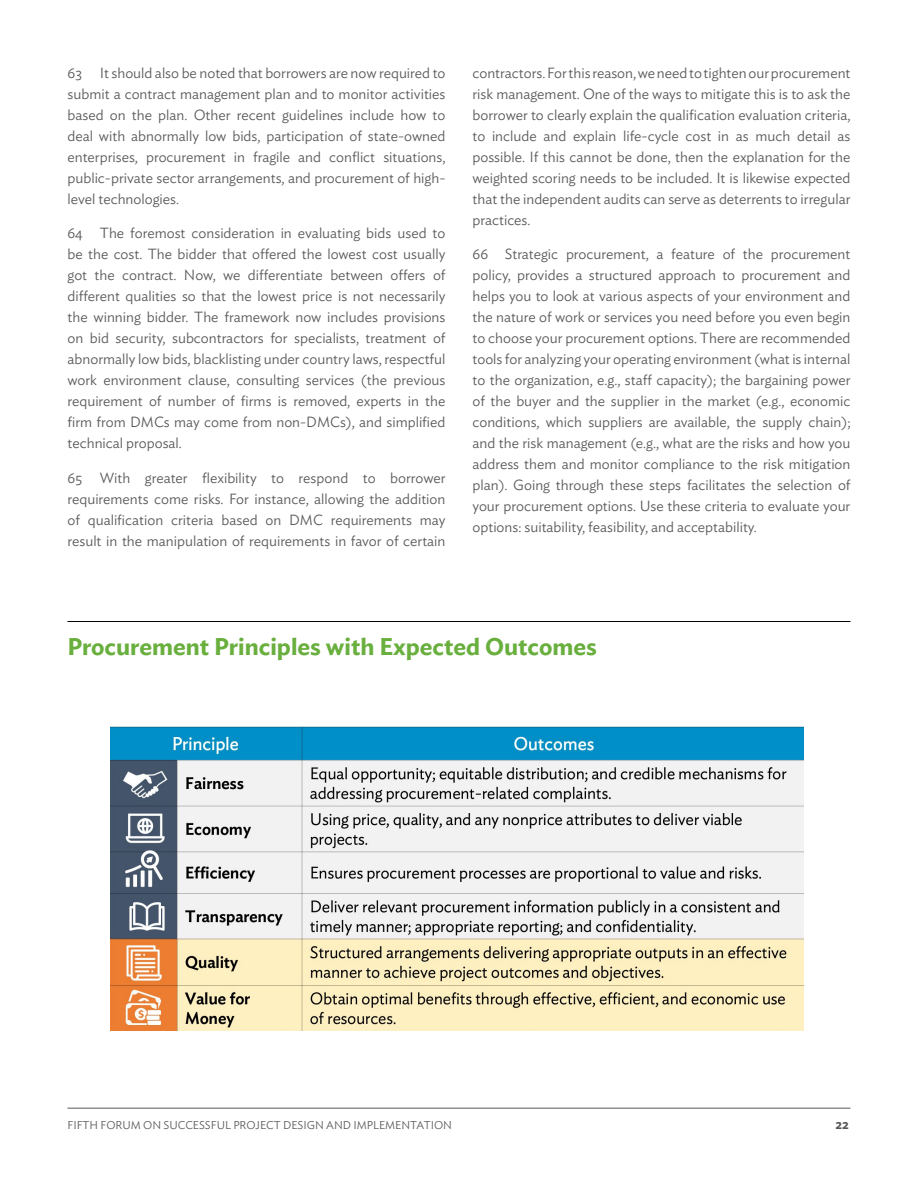
<style>
.page{position:relative;width:918px;height:1188px;background:#fff}
.page>*{position:absolute;margin:0;border:0;box-sizing:border-box;transform-origin:0 0}
.t1{font:600 24px "Ideal Sans";color:#69af3d}
.t2{font:300 14.7px/21px "Ideal Sans";color:#58595b;text-align:justify}
.t3{font:600 13.5px "Ideal Sans";color:#58595b}
.t4{font:300 11.25px "Ideal Sans";color:#58595b}
</style>
<div class="page">
<hr style="left:68px;top:1108px;width:782px;height:1px;background:#58595b">
<hr style="left:68px;top:621px;width:782px;height:1px;background:#000">
<img style="left:110px;top:727px;width:694px;height:304px">
<p class="t2" style="left:68px;top:61px;width:380px">63 It should also be noted that borrowers are now required to submit a contract management plan and to monitor activities based on the plan. Other recent guidelines include how to deal with abnormally low bids, participation of state-owned enterprises, procurement in fragile and conflict situations, public-private sector arrangements, and procurement of high&shy;level technologies.</p>
<p class="t2" style="left:68px;top:222px;width:380px">64 The foremost consideration in evaluating bids used to be the cost. The bidder that offered the lowest cost usually got the contract. Now, we differentiate between offers of different qualities so that the lowest price is not necessarily the winning bidder. The framework now includes provisions on bid security, subcontractors for specialists, treatment of abnormally low bids, blacklisting under country laws, respectful work environment clause, consulting services (the previous requirement of number of firms is removed, experts in the firm from DMCs may come from non-DMCs), and simplified technical proposal.</p>
<p class="t2" style="left:68px;top:466px;width:380px">65 With greater flexibility to respond to borrower requirements come risks. For instance, allowing the addition of qualification criteria based on DMC requirements may result in the manipulation of requirements in favor of certain</p>
<p class="t2" style="left:472px;top:61px;width:380px">contractors. For this reason, we need to tighten our procurement risk management. One of the ways to mitigate this is to ask the borrower to clearly explain the qualification evaluation criteria, to include and explain life-cycle cost in as much detail as possible. If this cannot be done, then the explanation for the weighted scoring needs to be included. It is likewise expected that the independent audits can serve as deterrents to irregular practices.</p>
<p class="t2" style="left:472px;top:243px;width:380px">66 Strategic procurement, a feature of the procurement policy, provides a structured approach to procurement and helps you to look at various aspects of your environment and the nature of work or services you need before you even begin to choose your procurement options. There are recommended tools for analyzing your operating environment (what is internal to the organization, e.g., staff capacity); the bargaining power of the buyer and the supplier in the market (e.g., economic conditions, which suppliers are available, the supply chain); and the risk management (e.g., what are the risks and how you address them and monitor compliance to the risk mitigation plan). Going through these steps facilitates the selection of your procurement options. Use these criteria to evaluate your options: suitability, feasibility, and acceptability.</p>
<h1 class="t1" style="left:68px;top:628px;width:531px">Procurement Principles with Expected Outcomes</h1>
<p class="t4" style="left:68px;top:1116px;width:386px">FIFTH FORUM ON SUCCESSFUL PROJECT DESIGN AND IMPLEMENTATION</p>
<p class="t3" style="left:836px;top:1113px;width:15px">22</p>
</div>
